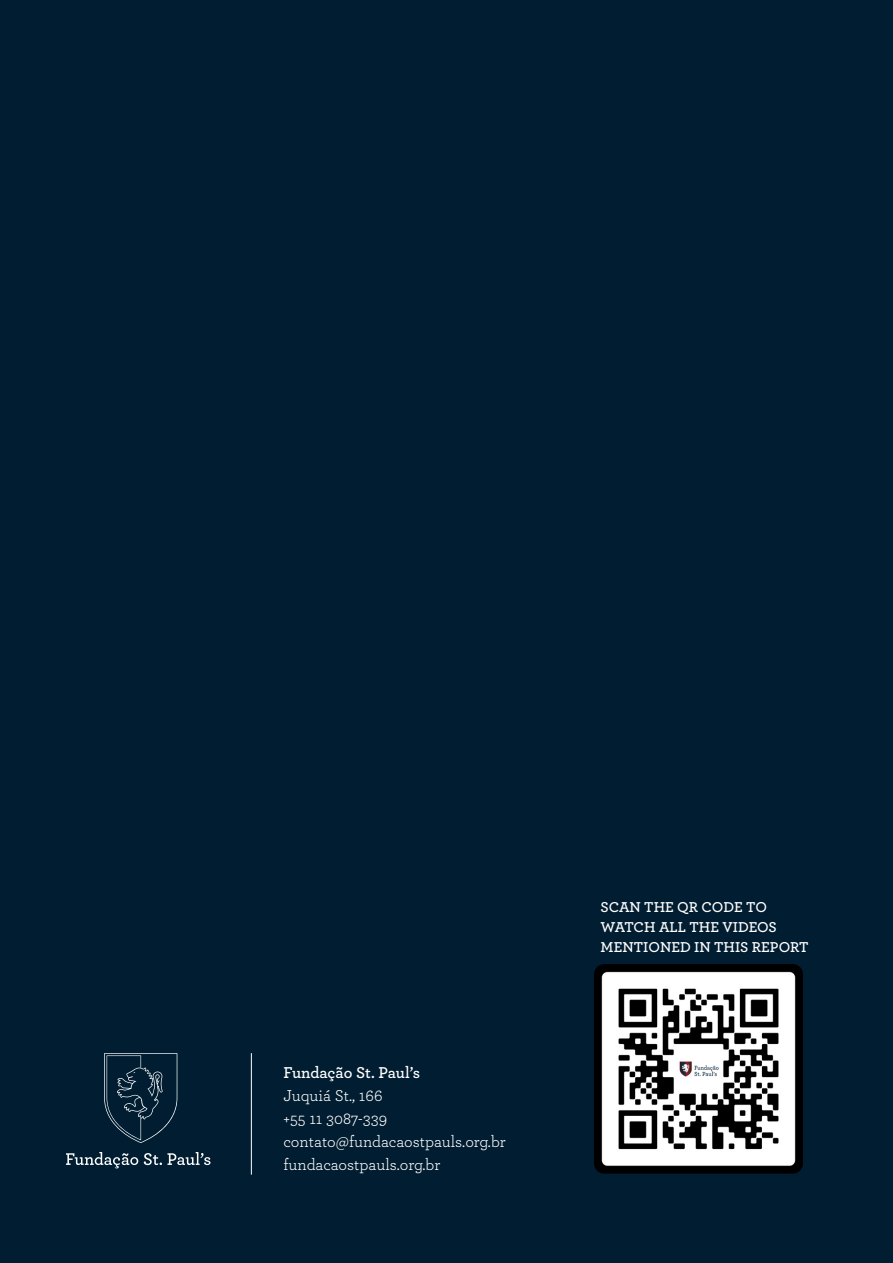
<style>
.page{position:relative;width:893px;height:1263px;background:#001d31}
.page>*{position:absolute;margin:0;border:0;box-sizing:border-box;transform-origin:0 0}
.t1{font:16.5px/22.8px "Archer";color:#fff}
.t2{font:600 16.5px "Archer";letter-spacing:-.01em;color:#fff}
.t3{font:600 15px/19.8px "Archer";color:#fff}
</style>
<div class="page">
<svg style="left:104px;top:1053px;width:73px;height:90px"></svg>
<svg style="left:66px;top:1152px;width:72px;height:16px"></svg>
<svg style="left:144px;top:1152px;width:66px;height:13px"></svg>
<hr style="left:251px;top:1053px;width:1px;height:122px;background:#fff">
<img style="left:594px;top:964px;width:208px;height:210px">
<p class="t2" style="left:284px;top:1060px;width:138px">Fundação St. Paul’s</p>
<p class="t1" style="left:284px;top:1083px;width:224px">Juquiá St., 166<br>+55 11 3087-339 contato@fundacaostpauls.org.br fundacaostpauls.org.br</p>
<p class="t3" style="left:601px;top:896px;width:209px">SCAN THE QR CODE TO<br>WATCH ALL THE VIDEOS<br>MENTIONED IN THIS REPORT</p>
</div>
